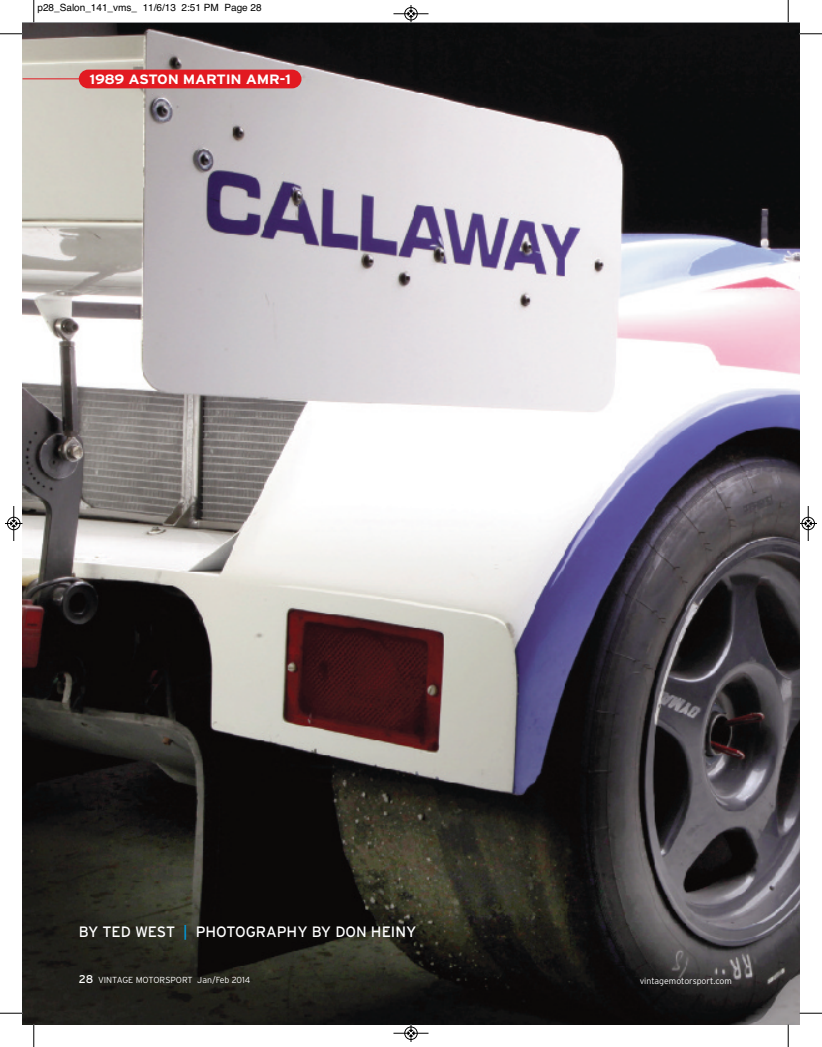
<style>
.page{position:relative;width:822px;height:1047px;background:#fff}
.page>*{position:absolute;margin:0;border:0;box-sizing:border-box;transform-origin:0 0}
.t1{font:15px "Interstate";color:#fff}
.t2{font:700 13.5px "Interstate";letter-spacing:-.015em;color:#fff;scale:1.11 1}
.t3{font:10px "Helvetica";color:#000}
.t4{font:300 8.75px "Interstate";color:#fff}
.s1{color:#009bde}
.s2{font-weight:400;font-size:11.25px}
</style>
<div class="page">
<img style="left:22px;top:23px;width:777px;height:1001px">
<div style="left:79px;top:70px;width:222px;height:18px;background:#e21a21;border-radius:9px"></div>
<hr style="left:23px;top:78px;width:58px;height:1px;background:#e21a21">
<svg style="left:33px;top:0;width:2px;height:22px"></svg>
<svg style="left:0;top:33px;width:22px;height:2px"></svg>
<svg style="left:787px;top:0;width:1px;height:22px"></svg>
<svg style="left:799px;top:33px;width:22px;height:2px"></svg>
<svg style="left:33px;top:1024px;width:2px;height:22px"></svg>
<svg style="left:0;top:1012px;width:22px;height:1px"></svg>
<svg style="left:787px;top:1024px;width:1px;height:22px"></svg>
<svg style="left:799px;top:1012px;width:22px;height:1px"></svg>
<hr style="left:393px;top:14px;width:35px;height:1px;background:#000">
<div style="left:404px;top:7px;width:13px;height:13px;border:1px solid #000;border-radius:50%"></div>
<svg style="left:407px;top:5px;width:7px;height:17px"></svg>
<hr style="left:393px;top:1032px;width:35px;height:1px;background:#000">
<div style="left:404px;top:1026px;width:13px;height:13px;border:1px solid #000;border-radius:50%"></div>
<svg style="left:407px;top:1024px;width:7px;height:17px"></svg>
<div style="left:7px;top:516px;width:13px;height:14px;border:1px solid #fff;border-radius:50%"></div>
<hr style="left:14px;top:506px;width:1px;height:35px;background:#000">
<div style="left:7px;top:517px;width:13px;height:13px;border:1px solid #000;border-radius:50%"></div>
<svg style="left:5px;top:520px;width:17px;height:6px"></svg>
<div style="left:801px;top:516px;width:13px;height:14px;border:1px solid #fff;border-radius:50%"></div>
<hr style="left:807px;top:506px;width:1px;height:35px;background:#000">
<div style="left:801px;top:517px;width:13px;height:13px;border:1px solid #000;border-radius:50%"></div>
<svg style="left:799px;top:520px;width:17px;height:6px"></svg>
<p class="t3" style="left:38px;top:2px;width:226px">p28_Salon_141_vms_ 11/6/13 2:51 PM Page 28</p>
<h2 class="t2" style="left:89px;top:71px;width:183px">1989 ASTON MARTIN AMR-1</h2>
<h1 class="t1" style="left:79px;top:923px;width:339px">BY TED WEST <span class="s1">|</span> PHOTOGRAPHY BY DON HEINY</h1>
<p class="t4" style="left:79px;top:975px;width:173px"><span class="s2">28</span> VINTAGE MOTORSPORT Jan/Feb 2014</p>
<p class="t4" style="left:639px;top:975px;width:94px">vintagemotorsport.com</p>
</div>
